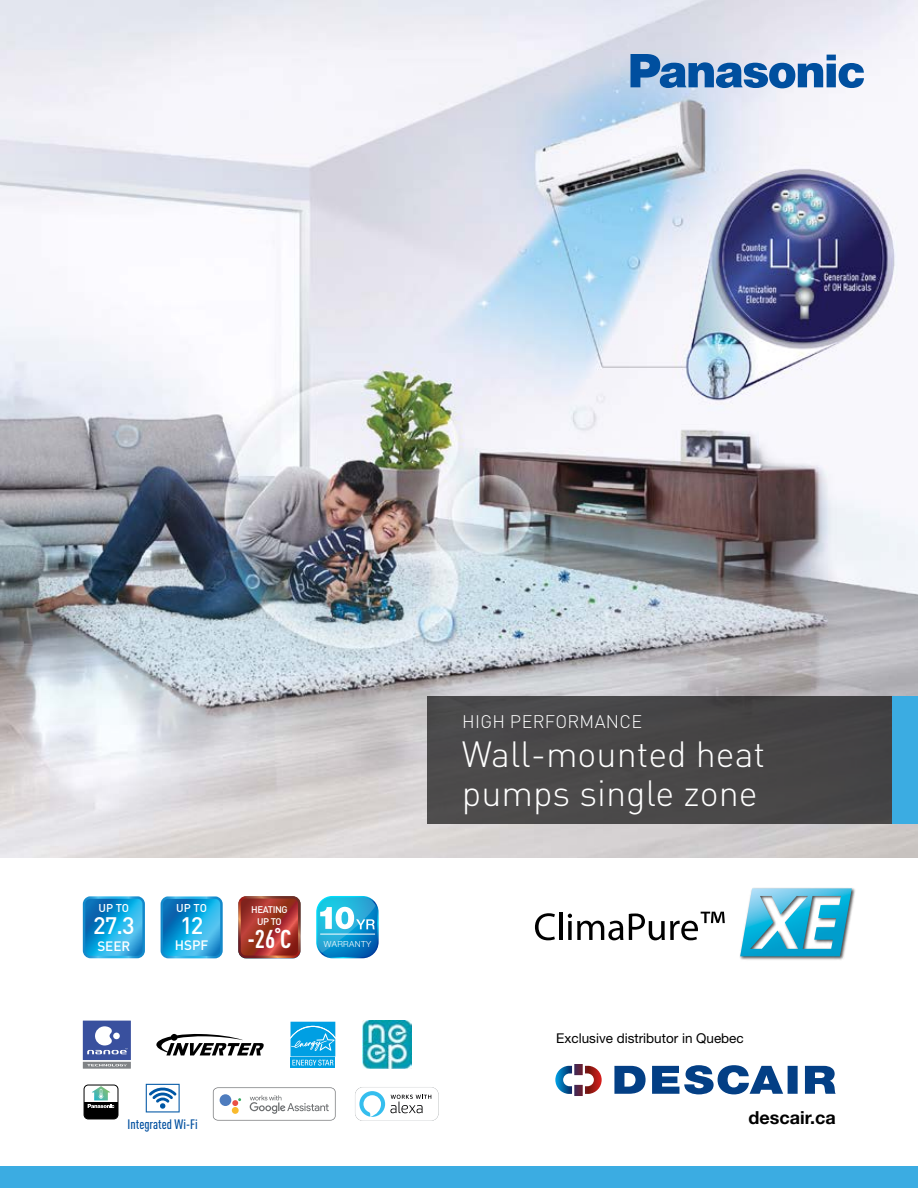
<style>
.page{position:relative;width:918px;height:1188px;background:#fff}
.page>*{position:absolute;margin:0;border:0;box-sizing:border-box;transform-origin:0 0}
.t1{font:300 36px/39px "DIN Pro";color:#fff}
.t2{font:700 condensed 25.35px "DIN Pro";color:#fff}
.t3{font:500 23.55px "DIN Pro";color:#fff}
.t4{font:300 18px "DIN Pro";letter-spacing:.02em;color:#fff}
.t5{font:700 18px "Helvetica Neue LT Pro";color:#000}
.t6{font:13.5px "Helvetica Neue LT Pro";color:#000}
.t7{font:500 condensed 13.5px "DIN Pro";color:#004f9f}
.t8{font:500 13.5px "DIN Pro";color:#fff}
.t9{font:500 11.25px "DIN Pro";letter-spacing:-.01em;color:#fff}
.t10{font:500 9.6px/11.4px "DIN Pro";letter-spacing:-.04em;color:#fff;text-align:center}
.t11{font:300 8.4px "Helvetica Neue LT Pro";letter-spacing:.05em;color:#fff}
</style>
<div class="page">
<img style="left:0;top:0;width:918px;height:858px">
<svg style="left:631px;top:54px;width:233px;height:34px;background:#6b96c5"></svg>
<div style="left:427px;top:697px;width:465px;height:127px;background:#484748"></div>
<div style="left:892px;top:697px;width:26px;height:127px;background:#3bace2"></div>
<div style="left:0;top:1166px;width:918px;height:22px;background:#3bace2"></div>
<img style="left:688px;top:888px;width:167px;height:72px">
<svg style="left:740px;top:888px;width:112px;height:68px"></svg>
<svg style="left:535px;top:913px;width:20px;height:27px"></svg>
<hr style="left:559px;top:912px;width:3px;height:28px;background:#000">
<svg style="left:568px;top:914px;width:55px;height:26px"></svg>
<svg style="left:629px;top:912px;width:96px;height:28px"></svg>
<svg style="left:238px;top:896px;width:63px;height:62px;background:#a53b2f"></svg>
<svg style="left:316px;top:896px;width:63px;height:62px"></svg>
<hr style="left:320px;top:934px;width:55px;height:1px;background:#fff">
<svg style="left:83px;top:896px;width:62px;height:62px;background:#209dd7"></svg>
<svg style="left:161px;top:896px;width:62px;height:62px;background:#219ed8"></svg>
<svg style="left:614px;top:1065px;width:222px;height:29px"></svg>
<svg style="left:555px;top:1064px;width:47px;height:32px"></svg>
<svg style="left:156px;top:1034px;width:108px;height:21px"></svg>
<svg style="left:290px;top:1021px;width:46px;height:47px;background:#2fb0e8"></svg>
<svg style="left:83px;top:1062px;width:48px;height:7px"></svg>
<svg style="left:87px;top:1064px;width:40px;height:2px"></svg>
<div style="left:83px;top:1021px;width:48px;height:39px;background:#39509e"></div>
<svg style="left:87px;top:1026px;width:40px;height:28px"></svg>
<img style="left:362px;top:1021px;width:50px;height:48px">
<svg style="left:213px;top:1087px;width:123px;height:34px"></svg>
<div style="left:232px;top:1107px;width:7px;height:7px;background:#f9ba2d;border-radius:50%"></div>
<div style="left:220px;top:1094px;width:11px;height:12px;background:#4e7cbe;border-radius:50%"></div>
<svg style="left:355px;top:1087px;width:84px;height:34px"></svg>
<svg style="left:146px;top:1084px;width:34px;height:28px"></svg>
<svg style="left:84px;top:1085px;width:34px;height:34px"></svg>
<p class="t9" style="left:99px;top:899px;width:32px">UP TO</p>
<p class="t3" style="left:93px;top:907px;width:43px">27.3</p>
<p class="t8" style="left:97px;top:935px;width:35px">SEER</p>
<p class="t9" style="left:176px;top:899px;width:32px">UP TO</p>
<p class="t3" style="left:180px;top:907px;width:25px">12</p>
<p class="t8" style="left:175px;top:935px;width:35px">HSPF</p>
<p class="t10" style="left:251px;top:903px;width:38px">HEATING<br>UP TO</p>
<p class="t2" style="left:247px;top:920px;width:46px">-26˚C</p>
<p class="t11" style="left:324px;top:939px;width:49px">WARRANTY</p>
<p class="t7" style="left:128px;top:1114px;width:72px">Integrated Wi-Fi</p>
<p class="t4" style="left:462px;top:707px;width:182px">HIGH PERFORMANCE</p>
<p class="t1" style="left:462px;top:731px;width:305px">Wall-mounted heat pumps single zone</p>
<p class="t6" style="left:556px;top:1030px;width:189px">Exclusive distributor in Quebec</p>
<p class="t5" style="left:748px;top:1107px;width:89px">descair.ca</p>
</div>
